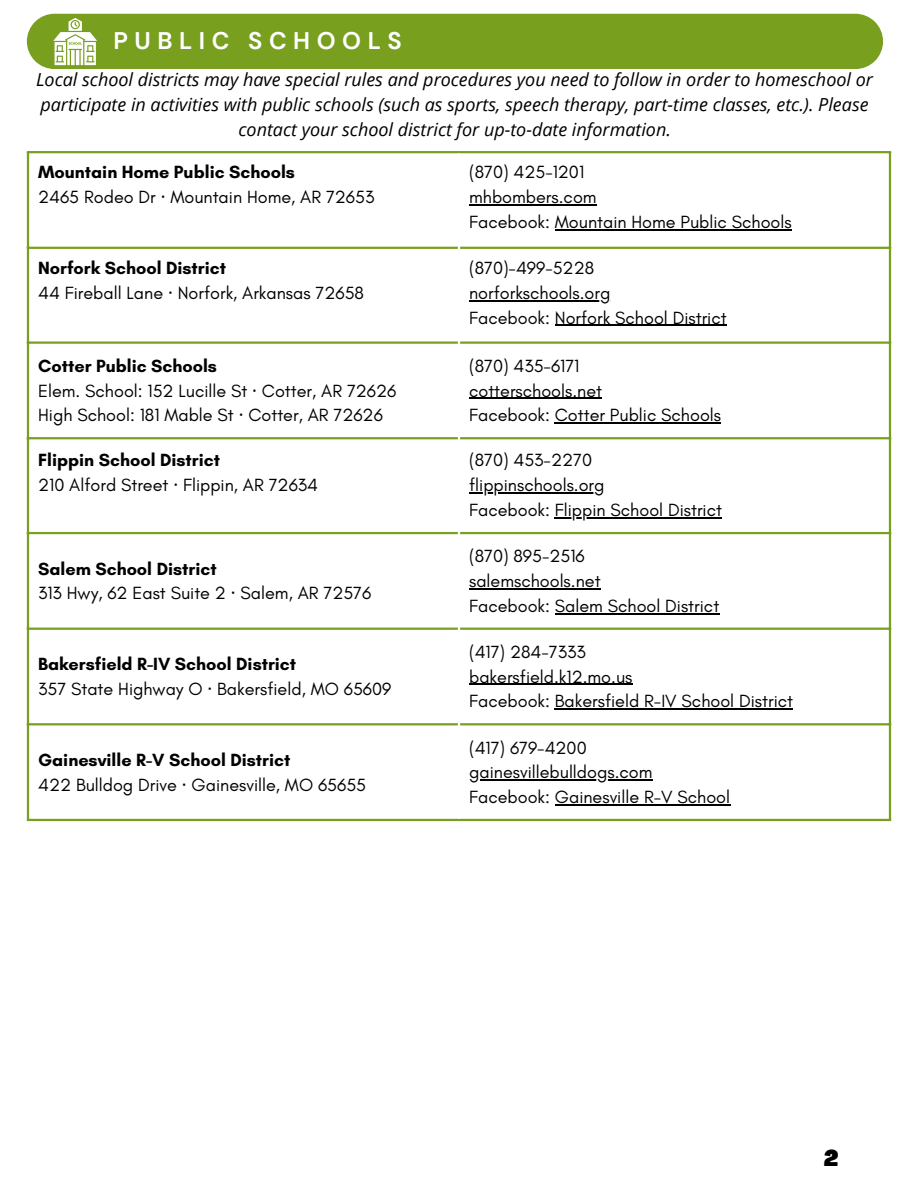
<style>
.page{position:relative;width:918px;height:1188px;background:#fff}
.page>*{position:absolute;margin:0;border:0;box-sizing:border-box;transform-origin:0 0}
.t1{font:700 24px "DM Sans";letter-spacing:.27em;color:#fff}
.t2{font:900 condensed 22.5px "Agrandir";color:#000}
.t3{font:18px "Glacial Indifference";color:#000}
.t4{font:italic 18px/24.8px "Open Sans";color:#000;text-align:center}
.t5{font:700 18px "Glacial Indifference";color:#000}
.s1{font-family:"Noto Sans"}
</style>
<div class="page">
<svg style="left:29px;top:153px;width:860px;height:94px"></svg>
<hr style="left:469px;top:204px;width:128px;height:1px;background:#000">
<hr style="left:555px;top:229px;width:237px;height:1px;background:#000">
<hr style="left:469px;top:300px;width:141px;height:1px;background:#000">
<hr style="left:555px;top:325px;width:172px;height:1px;background:#000">
<hr style="left:469px;top:398px;width:133px;height:1px;background:#000">
<hr style="left:555px;top:422px;width:166px;height:2px;background:#000">
<hr style="left:469px;top:492px;width:136px;height:1px;background:#000">
<hr style="left:555px;top:517px;width:167px;height:1px;background:#000">
<hr style="left:469px;top:588px;width:132px;height:1px;background:#000">
<hr style="left:555px;top:613px;width:164px;height:1px;background:#000">
<hr style="left:469px;top:684px;width:163px;height:1px;background:#000">
<hr style="left:555px;top:709px;width:238px;height:1px;background:#000">
<hr style="left:469px;top:779px;width:183px;height:2px;background:#000">
<hr style="left:555px;top:804px;width:175px;height:1px;background:#000">
<hr style="left:27px;top:153px;width:2px;height:666px;background:#789f1e">
<hr style="left:889px;top:153px;width:2px;height:666px;background:#789f1e">
<hr style="left:27px;top:151px;width:864px;height:2px;background:#789f1e">
<hr style="left:27px;top:247px;width:864px;height:2px;background:#789f1e">
<hr style="left:27px;top:341px;width:864px;height:3px;background:#789f1e">
<hr style="left:27px;top:437px;width:864px;height:2px;background:#789f1e">
<hr style="left:27px;top:532px;width:864px;height:2px;background:#789f1e">
<hr style="left:27px;top:628px;width:864px;height:2px;background:#789f1e">
<hr style="left:27px;top:723px;width:864px;height:2px;background:#789f1e">
<hr style="left:27px;top:819px;width:864px;height:2px;background:#789f1e">
<hr style="left:458px;top:153px;width:2px;height:666px;background:#fff">
<div style="left:27px;top:14px;width:856px;height:55px;background:#789f1e"></div>
<svg style="left:53px;top:18px;width:44px;height:47px"></svg>
<p class="t1" style="left:113px;top:25px;width:290px">PUBLIC SCHOOLS</p>
<p class="t4" style="left:36px;top:67px;width:838px">Local school districts may have special rules and procedures you need to follow in order to homeschool or participate in activities with public schools (such as sports, speech therapy, part-time classes, etc.). Please contact your school district for up-to-date information.</p>
<p class="t5" style="left:38px;top:161px;width:258px">Mountain Home Public Schools</p>
<p class="t3" style="left:38px;top:186px;width:338px">2465 Rodeo Dr <span class="s1">·</span> Mountain Home, AR 72653</p>
<p class="t5" style="left:38px;top:257px;width:189px">Norfork School District</p>
<p class="t3" style="left:38px;top:282px;width:327px">44 Fireball Lane <span class="s1">·</span> Norfork, Arkansas 72658</p>
<p class="t5" style="left:38px;top:355px;width:180px">Cotter Public Schools</p>
<p class="t3" style="left:38px;top:380px;width:360px">Elem. School: 152 Lucille St <span class="s1">·</span> Cotter, AR 72626</p>
<p class="t3" style="left:38px;top:404px;width:346px">High School: 181 Mable St <span class="s1">·</span> Cotter, AR 72626</p>
<p class="t5" style="left:38px;top:449px;width:183px">Flippin School District</p>
<p class="t3" style="left:38px;top:474px;width:282px">210 Alford Street <span class="s1">·</span> Flippin, AR 72634</p>
<p class="t5" style="left:38px;top:558px;width:180px">Salem School District</p>
<p class="t3" style="left:38px;top:582px;width:335px">313 Hwy, 62 East Suite 2 <span class="s1">·</span> Salem, AR 72576</p>
<p class="t5" style="left:38px;top:653px;width:260px">Bakersfield R-IV School District</p>
<p class="t3" style="left:38px;top:678px;width:355px">357 State Highway O <span class="s1">·</span> Bakersfield, MO 65609</p>
<p class="t5" style="left:38px;top:749px;width:254px">Gainesville R-V School District</p>
<p class="t3" style="left:38px;top:774px;width:330px">422 Bulldog Drive <span class="s1">·</span> Gainesville, MO 65655</p>
<p class="t3" style="left:469px;top:161px;width:117px">(870) 425-1201</p>
<p class="t3" style="left:469px;top:186px;width:129px">mhbombers.com</p>
<p class="t3" style="left:469px;top:211px;width:324px">Facebook: Mountain Home Public Schools</p>
<p class="t3" style="left:469px;top:257px;width:127px">(870)-499-5228</p>
<p class="t3" style="left:469px;top:282px;width:143px">norforkschools.org</p>
<p class="t3" style="left:469px;top:307px;width:259px">Facebook: Norfork School District</p>
<p class="t3" style="left:469px;top:355px;width:112px">(870) 435-6171</p>
<p class="t3" style="left:469px;top:380px;width:135px">cotterschools.net</p>
<p class="t3" style="left:469px;top:404px;width:253px">Facebook: Cotter Public Schools</p>
<p class="t3" style="left:469px;top:449px;width:124px">(870) 453-2270</p>
<p class="t3" style="left:469px;top:474px;width:137px">flippinschools.org</p>
<p class="t3" style="left:469px;top:499px;width:254px">Facebook: Flippin School District</p>
<p class="t3" style="left:469px;top:545px;width:117px">(870) 895-2516</p>
<p class="t3" style="left:469px;top:570px;width:133px">salemschools.net</p>
<p class="t3" style="left:469px;top:595px;width:252px">Facebook: Salem School District</p>
<p class="t3" style="left:469px;top:641px;width:118px">(417) 284-7333</p>
<p class="t3" style="left:469px;top:666px;width:165px">bakersfield.k12.mo.us</p>
<p class="t3" style="left:469px;top:690px;width:325px">Facebook: Bakersfield R-IV School District</p>
<p class="t3" style="left:469px;top:736px;width:119px">(417) 679-4200</p>
<p class="t3" style="left:469px;top:761px;width:185px">gainesvillebulldogs.com</p>
<p class="t3" style="left:469px;top:786px;width:263px">Facebook: Gainesville R-V School</p>
<p class="t2" style="left:824px;top:1149px;width:16px">2</p>
</div>
